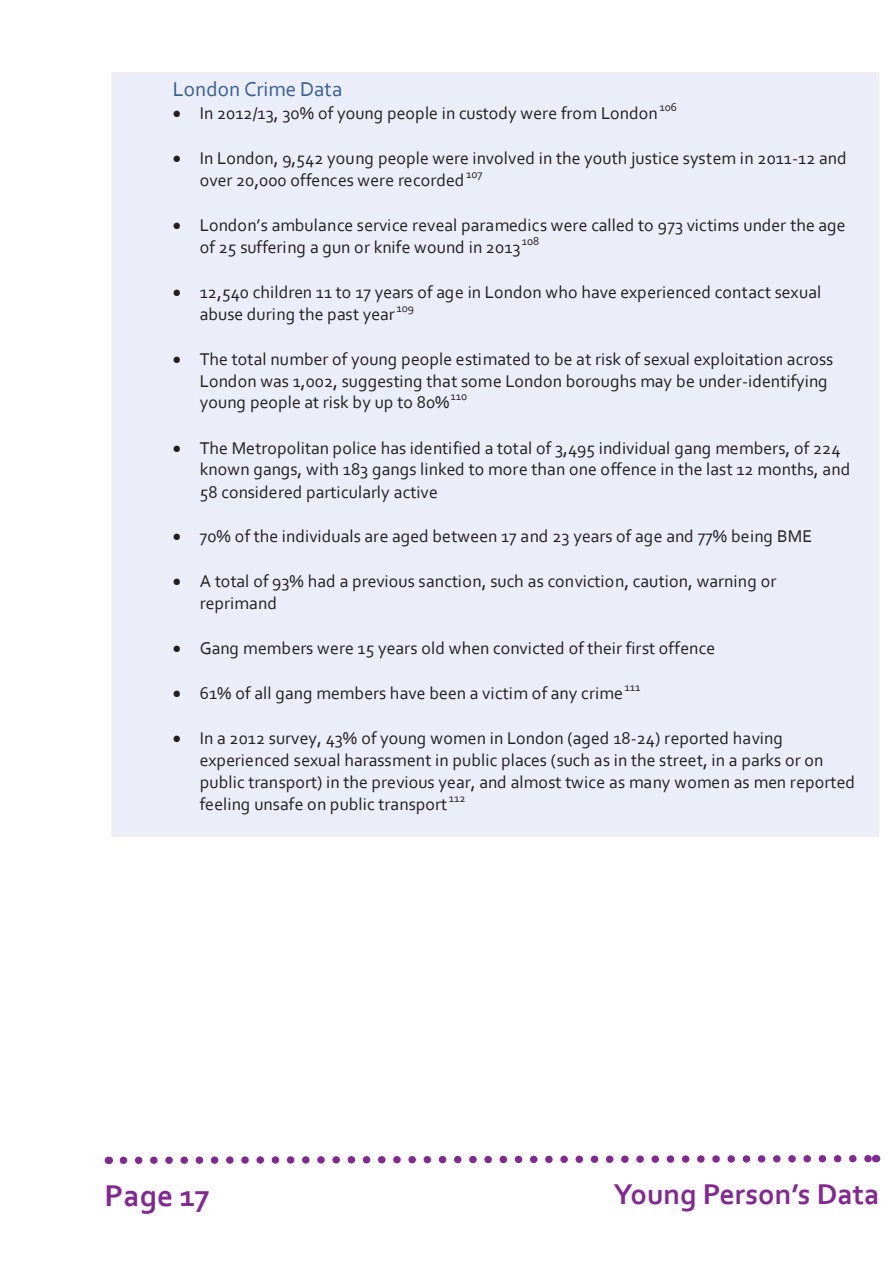
<style>
.page{position:relative;width:893px;height:1263px;background:#fff}
.page>*{position:absolute;margin:0;border:0;box-sizing:border-box;transform-origin:0 0}
.t1{font:700 31.5px "Corbel";color:#812991}
.t2{font:700 30px "Corbel";color:#812991}
.t3{font:21px "Corbel";color:#365f91}
.t4{font:17.85px/21.9px "Corbel";letter-spacing:.005em;color:#231f20}
.t5{font:11.85px "Corbel";letter-spacing:.005em;color:#231f20}
</style>
<div class="page">
<svg style="left:119px;top:1154px;width:758px;height:10px"></svg>
<div style="left:112px;top:73px;width:767px;height:763px;background:#ebedf9"></div>
<p class="t3" style="left:173px;top:76px;width:171px">London Crime Data</p>
<p class="t4" style="left:173px;top:102px;width:486px">• In 2012/13, 30% of young people in custody were from London</p>
<p class="t5" style="left:659px;top:100px;width:19px">106</p>
<p class="t4" style="left:200px;top:147px;width:648px;text-indent:-27px">• In London, 9,542 young people were involved in the youth justice system in 2011-12 and over 20,000 offences were recorded</p>
<p class="t5" style="left:466px;top:167px;width:18px">107</p>
<p class="t4" style="left:200px;top:213px;width:647px;text-indent:-27px">• London’s ambulance service reveal paramedics were called to 973 victims under the age of 25 suffering a gun or knife wound in 2013</p>
<p class="t5" style="left:522px;top:234px;width:19px">108</p>
<p class="t4" style="left:200px;top:280px;width:623px;text-indent:-27px">• 12,540 children 11 to 17 years of age in London who have experienced contact sexual abuse during the past year</p>
<p class="t5" style="left:396px;top:300px;width:19px">109</p>
<p class="t4" style="left:200px;top:347px;width:635px;text-indent:-27px">• The total number of young people estimated to be at risk of sexual exploitation across<br>London was 1,002, suggesting that some London boroughs may be under-identifying young people at risk by up to 80%</p>
<p class="t5" style="left:450px;top:389px;width:18px">110</p>
<p class="t4" style="left:200px;top:436px;width:652px;text-indent:-27px">• The Metropolitan police has identified a total of 3,495 individual gang members, of 224 known gangs, with 183 gangs linked to more than one offence in the last 12 months, and<br>58 considered particularly active</p>
<p class="t4" style="left:173px;top:525px;width:641px">• 70% of the individuals are aged between 17 and 23 years of age and 77% being BME</p>
<p class="t4" style="left:200px;top:570px;width:578px;text-indent:-27px">• A total of 93% had a previous sanction, such as conviction, caution, warning or reprimand</p>
<p class="t4" style="left:173px;top:637px;width:544px">• Gang members were 15 years old when convicted of their first offence</p>
<p class="t4" style="left:173px;top:682px;width:451px">• 61% of all gang members have been a victim of any crime</p>
<p class="t5" style="left:624px;top:680px;width:18px">111</p>
<p class="t4" style="left:200px;top:727px;width:657px;text-indent:-27px">• In a 2012 survey, 43% of young women in London (aged 18-24) reported having experienced sexual harassment in public places (such as in the street, in a parks or on public transport) in the previous year, and almost twice as many women as men reported feeling unsafe on public transport</p>
<p class="t5" style="left:449px;top:790px;width:18px">112</p>
<p class="t1" style="left:105px;top:1176px;width:107px">Page 17</p>
<p class="t2" style="left:614px;top:1176px;width:267px">Young Person’s Data</p>
</div>
